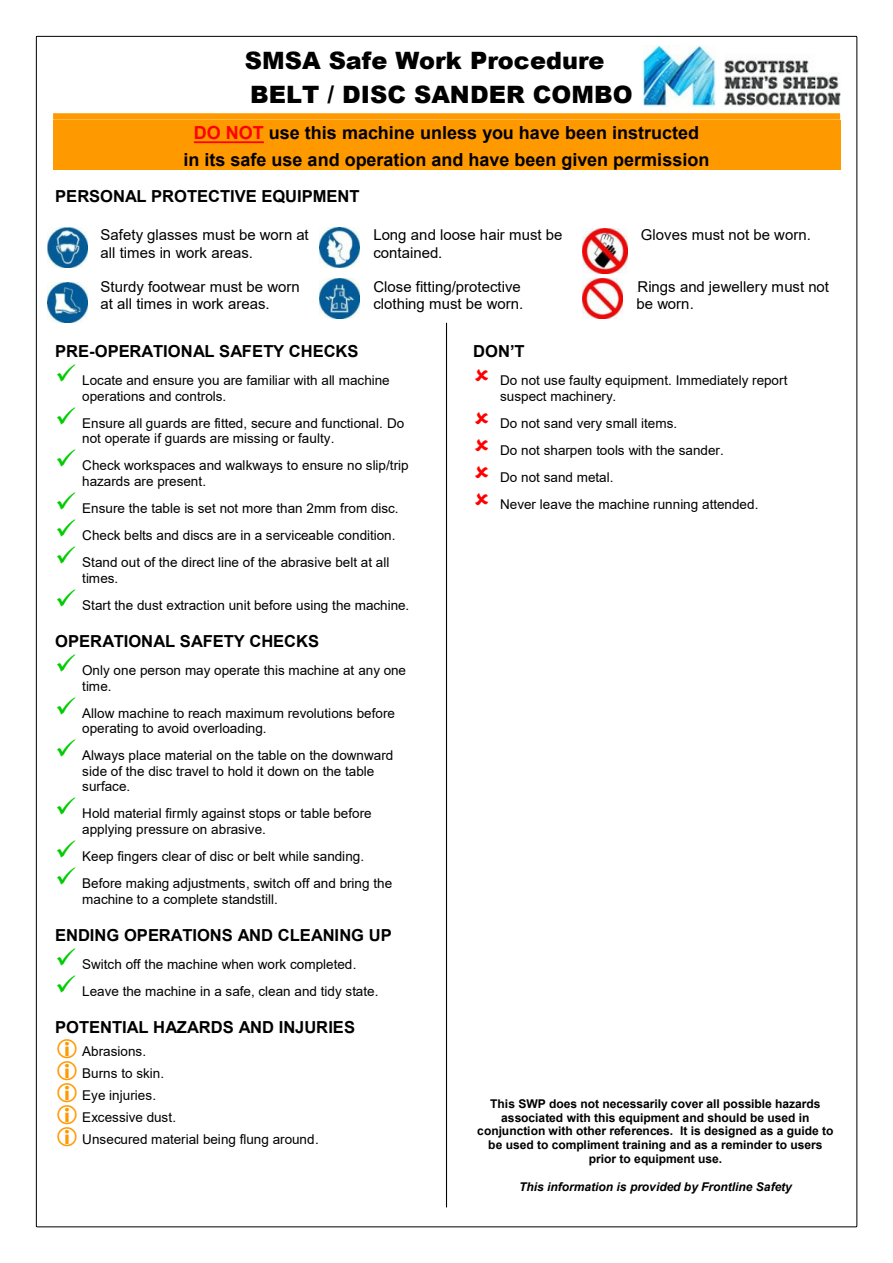
<style>
.page{position:relative;width:893px;height:1263px;background:#fff}
.page>*{position:absolute;margin:0;border:0;box-sizing:border-box;transform-origin:0 0}
.t1{font:900 24px/33.9px "Arial";color:#000}
.t2{font:700 18px/26.7px "Arial";color:#000;text-align:center}
.t3{font:700 16.5px "Arial";color:#000}
.t4{font:15px/17.2px "Arial";color:#000}
.t5{font:13.5px/15.6px "Arial";color:#000}
.t6{font:700 12px/13.8px "Arial";color:#000;text-align:center}
.t7{font:italic 700 12px "Arial";color:#000}
.s1{color:#f00}
</style>
<div class="page">
<div style="left:53px;top:113px;width:787px;height:7px;background:#f90"></div>
<div style="left:53px;top:120px;width:787px;height:26px;background:#f90"></div>
<hr style="left:194px;top:141px;width:70px;height:2px;background:#f00">
<div style="left:53px;top:146px;width:787px;height:24px;background:#f90"></div>
<hr style="left:446px;top:323px;width:1px;height:884px;background:#000">
<img style="left:47px;top:283px;width:40px;height:40px">
<img style="left:320px;top:278px;width:40px;height:40px">
<img style="left:320px;top:228px;width:40px;height:40px">
<img style="left:583px;top:278px;width:40px;height:40px">
<img style="left:47px;top:228px;width:40px;height:40px">
<img style="left:583px;top:229px;width:44px;height:44px">
<hr style="left:37px;top:36px;width:819px;height:1px;background:#000">
<hr style="left:36px;top:37px;width:1px;height:1189px;background:#000">
<hr style="left:856px;top:37px;width:1px;height:1189px;background:#000">
<hr style="left:37px;top:1226px;width:819px;height:1px;background:#000">
<img style="left:643px;top:45px;width:197px;height:62px">
<h1 class="t1" style="left:245px;top:44px;width:389px">SMSA Safe Work Procedure<br>BELT / DISC SANDER COMBO</h1>
<h2 class="t2" style="left:183px;top:121px;width:527px"><span class="s1">DO NOT</span> use this machine unless you have been instructed<br>in its safe use and operation and have been given permission</h2>
<p class="t3" style="left:55px;top:190px;width:306px">PERSONAL PROTECTIVE EQUIPMENT</p>
<p class="t4" style="left:101px;top:228px;width:210px">Safety glasses must be worn at all times in work areas.</p>
<p class="t4" style="left:373px;top:228px;width:190px">Long and loose hair must be contained.</p>
<p class="t4" style="left:641px;top:228px;width:171px">Gloves must not be worn.</p>
<p class="t4" style="left:101px;top:280px;width:201px">Sturdy footwear must be worn at all times in work areas.</p>
<p class="t4" style="left:373px;top:280px;width:151px">Close fitting/protective clothing must be worn.</p>
<p class="t4" style="left:636px;top:280px;width:194px">Rings and jewellery must not be worn.</p>
<p class="t3" style="left:55px;top:345px;width:305px">PRE-OPERATIONAL SAFETY CHECKS</p>
<p class="t5" style="left:82px;top:374px;width:309px">Locate and ensure you are familiar with all machine operations and controls.</p>
<p class="t5" style="left:82px;top:416px;width:324px">Ensure all guards are fitted, secure and functional. Do not operate if guards are missing or faulty.</p>
<p class="t5" style="left:82px;top:459px;width:328px">Check workspaces and walkways to ensure no slip/trip hazards are present.</p>
<p class="t5" style="left:82px;top:496px;width:318px;line-height:27.2px">Ensure the table is set not more than 2mm from disc.<br>Check belts and discs are in a serviceable condition.<br>Stand out of the direct line of the abrasive belt at all</p>
<p class="t5" style="left:82px;top:566px;width:329px;line-height:27.2px">times.<br>Start the dust extraction unit before using the machine.</p>
<p class="t3" style="left:55px;top:635px;width:265px">OPERATIONAL SAFETY CHECKS</p>
<p class="t5" style="left:82px;top:664px;width:325px">Only one person may operate this machine at any one time.</p>
<p class="t5" style="left:82px;top:706px;width:314px">Allow machine to reach maximum revolutions before operating to avoid overloading.</p>
<p class="t5" style="left:82px;top:749px;width:313px">Always place material on the table on the downward side of the disc travel to hold it down on the table surface.</p>
<p class="t5" style="left:82px;top:807px;width:291px">Hold material firmly against stops or table before applying pressure on abrasive.</p>
<p class="t5" style="left:82px;top:844px;width:311px;line-height:27.3px">Keep fingers clear of disc or belt while sanding.<br>Before making adjustments, switch off and bring the</p>
<p class="t5" style="left:82px;top:893px;width:197px">machine to a complete standstill.</p>
<p class="t3" style="left:55px;top:929px;width:338px">ENDING OPERATIONS AND CLEANING UP</p>
<p class="t5" style="left:82px;top:952px;width:298px;line-height:27.2px">Switch off the machine when work completed.<br>Leave the machine in a safe, clean and tidy state.</p>
<p class="t3" style="left:55px;top:1021px;width:301px">POTENTIAL HAZARDS AND INJURIES</p>
<p class="t5" style="left:82px;top:1042px;width:238px;line-height:22px">Abrasions.<br>Burns to skin.<br>Eye injuries.<br>Excessive dust.<br>Unsecured material being flung around.</p>
<p class="t3" style="left:473px;top:345px;width:53px">DON’T</p>
<p class="t5" style="left:500px;top:374px;width:289px">Do not use faulty equipment. Immediately report suspect machinery.</p>
<p class="t5" style="left:500px;top:411px;width:260px;line-height:27.2px">Do not sand very small items.<br>Do not sharpen tools with the sander.<br>Do not sand metal.<br>Never leave the machine running attended.</p>
<p class="t6" style="left:477px;top:1098px;width:358px">This SWP does not necessarily cover all possible hazards associated with this equipment and should be used in conjunction with other references. It is designed as a guide to be used to compliment training and as a reminder to users prior to equipment use.</p>
<p class="t7" style="left:519px;top:1182px;width:274px">This information is provided by Frontline Safety</p>
</div>
